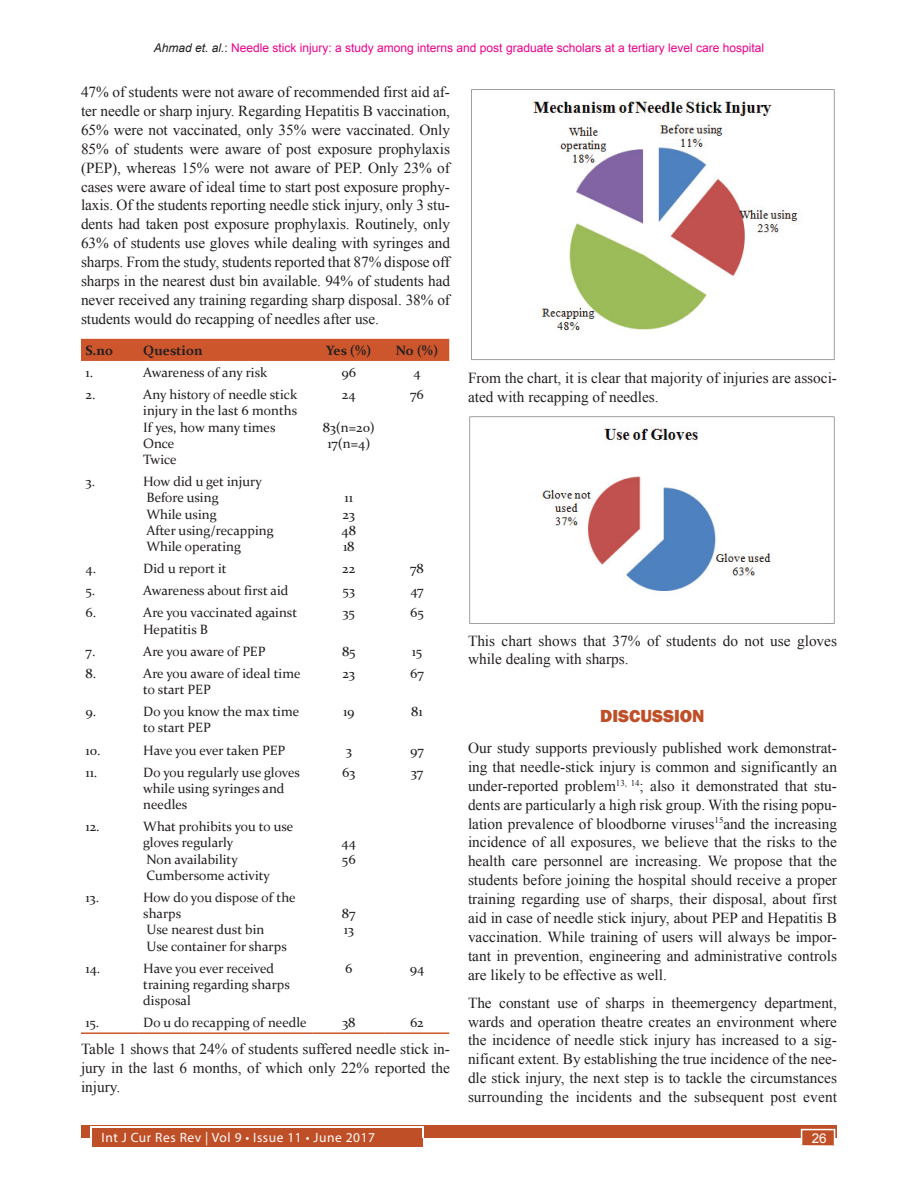
<style>
.page{position:relative;width:918px;height:1188px;background:#fff}
.page>*{position:absolute;margin:0;border:0;box-sizing:border-box;transform-origin:0 0}
.Head_1_copy_2{font:800 18px "Franklin Gothic";color:#bf4f27}
.Text{font:15.3px/18.9px "Times New Roman";color:#231f20;text-align:justify}
.Table_text{font:13.5px/16.2px "Constantia";color:#231f20}
.t1{font:13.5px "Myriad Pro";letter-spacing:.04em;color:#fff}
.Table_text-2{font:700 13.5px "Constantia";color:#231f20}
.t2{font:13.5px "Arial";color:#fff}
.t3{font:12px "Arial";color:#ec008c}
.s1{font-style:italic;color:#231f20}
.s2{color:#231f20}
</style>
<div class="page">
<div style="left:81px;top:1125px;width:756px;height:13px;background:#bf4f27"></div>
<div style="left:92px;top:1128px;width:331px;height:19px;background:#bf4f27"></div>
<hr style="left:91px;top:1127px;width:332px;height:1px;background:#fff">
<div style="left:801px;top:1129px;width:34px;height:17px;background:#bf4f27;border:2px solid #fff"></div>
<div style="left:81px;top:339px;width:368px;height:22px;background:#cd562c"></div>
<hr style="left:81px;top:1032px;width:58px;height:2px;background:#cd562c">
<hr style="left:139px;top:1032px;width:174px;height:2px;background:#cd562c">
<hr style="left:313px;top:1032px;width:72px;height:2px;background:#cd562c">
<hr style="left:385px;top:1032px;width:64px;height:2px;background:#cd562c">
<img style="left:471px;top:89px;width:364px;height:271px">
<img style="left:469px;top:416px;width:366px;height:208px">
<p class="t3" style="left:154px;top:40px;width:612px"><span class="s1">Ahmad et. al.</span><span class="s2">:</span> Needle stick injury: a study among interns and post graduate scholars at a tertiary level care hospital</p>
<p class="Text" style="left:81px;top:82px;width:371px">47% of students were not aware of recommended first aid af&shy;ter needle or sharp injury. Regarding Hepatitis B vaccination, 65% were not vaccinated, only 35% were vaccinated. Only 85% of students were aware of post exposure prophylaxis (PEP), whereas 15% were not aware of PEP. Only 23% of cases were aware of ideal time to start post exposure prophy&shy;laxis. Of the students reporting needle stick injury, only 3 stu&shy;dents had taken post exposure prophylaxis. Routinely, only 63% of students use gloves while dealing with syringes and sharps. From the study, students reported that 87% dispose off sharps in the nearest dust bin available. 94% of students had never received any training regarding sharp disposal. 38% of students would do recapping of needles after use.</p>
<p class="Table_text-2" style="left:86px;top:341px;width:29px">S.no</p>
<p class="Table_text-2" style="left:143px;top:341px;width:61px">Question</p>
<p class="Table_text-2" style="left:326px;top:341px;width:47px">Yes (%)</p>
<p class="Table_text-2" style="left:396px;top:341px;width:44px">No (%)</p>
<p class="Table_text" style="left:86px;top:364px;width:9px">1.</p>
<p class="Table_text" style="left:143px;top:364px;width:126px">Awareness of any risk</p>
<p class="Table_text" style="left:341px;top:364px;width:16px">96</p>
<p class="Table_text" style="left:413px;top:364px;width:9px">4</p>
<p class="Table_text" style="left:86px;top:386px;width:11px">2.</p>
<p class="Table_text" style="left:143px;top:386px;width:156px">Any history of needle stick injury in the last 6 months</p>
<p class="Table_text" style="left:143px;top:418px;width:134px">If yes, how many times<br>Once</p>
<p class="Table_text" style="left:143px;top:451px;width:35px">Twice</p>
<p class="Text" style="left:468px;top:368px;width:370px">From the chart, it is clear that majority of injuries are associ&shy;ated with recapping of needles.</p>
<p class="Table_text" style="left:410px;top:386px;width:15px">76</p>
<p class="Table_text" style="left:342px;top:386px;width:15px">24</p>
<p class="Table_text" style="left:323px;top:418px;width:54px">83(n=20)</p>
<p class="Table_text" style="left:327px;top:435px;width:44px">17(n=4)</p>
<p class="Table_text" style="left:86px;top:473px;width:11px">3.</p>
<p class="Table_text" style="left:143px;top:473px;width:120px">How did u get injury</p>
<p class="Table_text" style="left:147px;top:489px;width:73px">Before using</p>
<p class="Table_text" style="left:146px;top:505px;width:72px">While using</p>
<p class="Table_text" style="left:146px;top:521px;width:129px">After using/recapping</p>
<p class="Table_text" style="left:146px;top:538px;width:96px">While operating</p>
<p class="Table_text" style="left:345px;top:489px;width:10px">11</p>
<p class="Table_text" style="left:343px;top:505px;width:14px">23</p>
<p class="Table_text" style="left:342px;top:521px;width:16px">48</p>
<p class="Table_text" style="left:343px;top:538px;width:13px">18</p>
<p class="Table_text" style="left:86px;top:560px;width:12px">4.</p>
<p class="Table_text" style="left:143px;top:560px;width:85px">Did u report it</p>
<p class="Table_text" style="left:342px;top:560px;width:15px">22</p>
<p class="Table_text" style="left:410px;top:560px;width:15px">78</p>
<p class="Table_text" style="left:86px;top:582px;width:11px">5.</p>
<p class="Table_text" style="left:143px;top:582px;width:147px">Awareness about first aid</p>
<p class="Table_text" style="left:343px;top:582px;width:14px">53</p>
<p class="Table_text" style="left:410px;top:582px;width:15px">47</p>
<p class="Table_text" style="left:86px;top:604px;width:12px">6.</p>
<p class="Table_text" style="left:143px;top:604px;width:155px">Are you vaccinated against<br>Hepatitis B</p>
<p class="Table_text" style="left:343px;top:604px;width:14px">35</p>
<p class="Table_text" style="left:410px;top:604px;width:15px">65</p>
<p class="Table_text" style="left:86px;top:642px;width:11px">7.</p>
<p class="Table_text" style="left:143px;top:642px;width:124px">Are you aware of PEP</p>
<p class="Table_text" style="left:342px;top:642px;width:15px">85</p>
<p class="Table_text" style="left:412px;top:642px;width:12px">15</p>
<p class="Table_text" style="left:86px;top:665px;width:12px">8.</p>
<p class="Table_text" style="left:143px;top:665px;width:159px">Are you aware of ideal time to start PEP</p>
<p class="Table_text" style="left:343px;top:665px;width:14px">23</p>
<p class="Table_text" style="left:410px;top:665px;width:15px">67</p>
<p class="Table_text" style="left:86px;top:703px;width:12px">9.</p>
<p class="Table_text" style="left:143px;top:703px;width:157px">Do you know the max time to start PEP</p>
<p class="Table_text" style="left:343px;top:703px;width:13px">19</p>
<p class="Table_text" style="left:411px;top:703px;width:13px">81</p>
<p class="Table_text" style="left:86px;top:741px;width:16px">10.</p>
<p class="Table_text" style="left:143px;top:741px;width:144px">Have you ever taken PEP</p>
<p class="Table_text" style="left:346px;top:741px;width:8px">3</p>
<p class="Table_text" style="left:410px;top:741px;width:15px">97</p>
<p class="Table_text" style="left:86px;top:763px;width:13px">11.</p>
<p class="Table_text" style="left:143px;top:763px;width:158px">Do you regularly use gloves while using syringes and needles</p>
<p class="Table_text" style="left:342px;top:763px;width:15px">63</p>
<p class="Table_text" style="left:411px;top:763px;width:14px">37</p>
<p class="Table_text" style="left:86px;top:818px;width:16px">12.</p>
<p class="Table_text" style="left:143px;top:818px;width:152px">What prohibits you to use gloves regularly</p>
<p class="Table_text" style="left:147px;top:850px;width:93px">Non availability</p>
<p class="Table_text" style="left:147px;top:867px;width:125px">Cumbersome activity</p>
<p class="Table_text" style="left:342px;top:834px;width:16px">44</p>
<p class="Table_text" style="left:342px;top:850px;width:15px">56</p>
<p class="Table_text" style="left:86px;top:889px;width:15px">13.</p>
<p class="Table_text" style="left:143px;top:889px;width:154px">How do you dispose of the sharps</p>
<p class="Table_text" style="left:147px;top:921px;width:119px">Use nearest dust bin</p>
<p class="Table_text" style="left:147px;top:937px;width:142px">Use container for sharps</p>
<p class="Table_text" style="left:342px;top:905px;width:15px">87</p>
<p class="Table_text" style="left:344px;top:921px;width:12px">13</p>
<p class="Table_text" style="left:86px;top:959px;width:16px">14.</p>
<p class="Table_text" style="left:143px;top:959px;width:148px">Have you ever received training regarding sharps disposal</p>
<p class="Table_text" style="left:345px;top:959px;width:9px">6</p>
<p class="Table_text" style="left:410px;top:959px;width:16px">94</p>
<p class="Table_text" style="left:86px;top:1014px;width:15px">15.</p>
<p class="Table_text" style="left:143px;top:1014px;width:165px">Do u do recapping of needle</p>
<p class="Table_text" style="left:342px;top:1014px;width:15px">38</p>
<p class="Table_text" style="left:410px;top:1014px;width:15px">62</p>
<p class="Text" style="left:81px;top:1040px;width:371px">Table 1 shows that 24% of students suffered needle stick in&shy;jury in the last 6 months, of which only 22% reported the injury.</p>
<p class="Text" style="left:468px;top:631px;width:371px">This chart shows that 37% of students do not use gloves while dealing with sharps.</p>
<p class="Head_1_copy_2" style="left:600px;top:704px;width:106px">DISCUSSION</p>
<p class="Text" style="left:468px;top:738px;width:371px">Our study supports previously published work demonstrat&shy;ing that needle-stick injury is common and significantly an under-reported problem<sup>13,</sup> <sup>14</sup>; also it demonstrated that stu&shy;dents are particularly a high risk group. With the rising popu&shy;lation prevalence of bloodborne viruses<sup>15</sup>and the increasing incidence of all exposures, we believe that the risks to the health care personnel are increasing. We propose that the students before joining the hospital should receive a proper training regarding use of sharps, their disposal, about first aid in case of needle stick injury, about PEP and Hepatitis B vaccination. While training of users will always be impor&shy;tant in prevention, engineering and administrative controls are likely to be effective as well.</p>
<p class="Text" style="left:468px;top:993px;width:371px">The constant use of sharps in theemergency department, wards and operation theatre creates an environment where the incidence of needle stick injury has increased to a sig&shy;nificant extent. By establishing the true incidence of the nee&shy;dle stick injury, the next step is to tackle the circumstances surrounding the incidents and the subsequent post event</p>
<p class="t1" style="left:101px;top:1129px;width:275px">Int J Cur Res Rev | Vol 9 • Issue 11 • June 2017</p>
<p class="t2" style="left:812px;top:1130px;width:16px">26</p>
</div>
